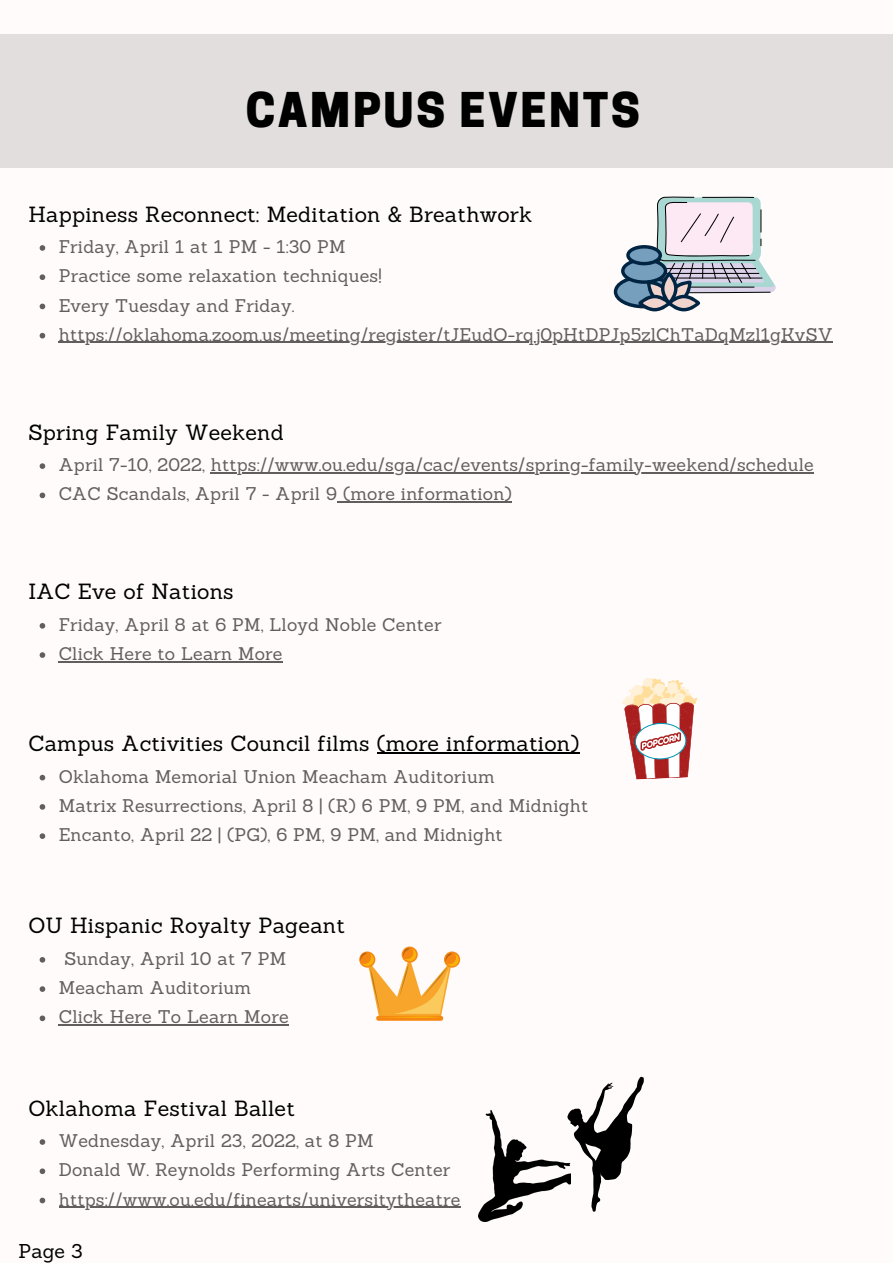
<style>
.page{position:relative;width:893px;height:1264px;background:#fff}
.page>*{position:absolute;margin:0;border:0;box-sizing:border-box;transform-origin:0 0}
.t1{font:800 45px "Cooper Hewitt";letter-spacing:.06em;color:#000}
.t2{font:21.45px "Sanchez";letter-spacing:.01em;color:#000}
.t3{font:19.5px "Sanchez";color:#000}
.t4{font:17.85px/29.2px "Sanchez";letter-spacing:.01em;color:#625e5d}
</style>
<div class="page">
<div style="left:0;top:0;width:892px;height:1262px;background:#fffbfa"></div>
<div style="left:0;top:34px;width:892px;height:133px;background:#e2dedd"></div>
<svg style="left:40px;top:245px;width:5px;height:6px"></svg>
<svg style="left:40px;top:274px;width:5px;height:6px"></svg>
<svg style="left:40px;top:303px;width:5px;height:6px"></svg>
<svg style="left:40px;top:333px;width:5px;height:5px"></svg>
<hr style="left:59px;top:342px;width:774px;height:1px;background:#625e5d">
<svg style="left:40px;top:463px;width:5px;height:6px"></svg>
<hr style="left:211px;top:472px;width:602px;height:1px;background:#625e5d">
<svg style="left:40px;top:492px;width:5px;height:6px"></svg>
<hr style="left:337px;top:501px;width:175px;height:1px;background:#625e5d">
<svg style="left:40px;top:623px;width:5px;height:5px"></svg>
<svg style="left:40px;top:652px;width:5px;height:6px"></svg>
<hr style="left:59px;top:661px;width:224px;height:1px;background:#625e5d">
<svg style="left:40px;top:774px;width:5px;height:6px"></svg>
<svg style="left:40px;top:804px;width:5px;height:5px"></svg>
<svg style="left:40px;top:833px;width:5px;height:6px"></svg>
<svg style="left:40px;top:957px;width:5px;height:5px"></svg>
<svg style="left:40px;top:986px;width:5px;height:5px"></svg>
<svg style="left:40px;top:1015px;width:5px;height:6px"></svg>
<hr style="left:59px;top:1024px;width:230px;height:1px;background:#625e5d">
<svg style="left:40px;top:1139px;width:5px;height:5px"></svg>
<svg style="left:40px;top:1168px;width:5px;height:6px"></svg>
<svg style="left:40px;top:1197px;width:5px;height:6px"></svg>
<hr style="left:59px;top:1206px;width:401px;height:1px;background:#625e5d">
<hr style="left:376px;top:752px;width:203px;height:1px;background:#000">
<svg style="left:622px;top:678px;width:75px;height:102px"></svg>
<svg style="left:613px;top:196px;width:163px;height:115px"></svg>
<img style="left:478px;top:1110px;width:89px;height:111px">
<svg style="left:567px;top:1076px;width:76px;height:135px"></svg>
<svg style="left:401px;top:946px;width:16px;height:16px"></svg>
<svg style="left:444px;top:951px;width:16px;height:16px"></svg>
<svg style="left:376px;top:1015px;width:67px;height:5px"></svg>
<svg style="left:360px;top:948px;width:98px;height:69px"></svg>
<h1 class="t1" style="left:246px;top:93px;width:395px">CAMPUS EVENTS</h1>
<p class="t2" style="left:28px;top:200px;width:505px">Happiness Reconnect: Meditation &amp; Breathwork</p>
<p class="t4" style="left:59px;top:232px;width:775px">Friday, April 1 at 1 PM - 1:30 PM<br>Practice some relaxation techniques!<br>Every Tuesday and Friday. https://oklahoma.zoom.us/meeting/register/tJEudO-rqj0pHtDPJp5zlChTaDqMzl1gKvSV</p>
<p class="t2" style="left:28px;top:418px;width:257px">Spring Family Weekend</p>
<p class="t4" style="left:59px;top:450px;width:756px">April 7-10, 2022, https://www.ou.edu/sga/cac/events/spring-family-weekend/schedule<br>CAC Scandals, April 7 - April 9 (more information)</p>
<p class="t2" style="left:28px;top:578px;width:207px">IAC Eve of Nations</p>
<p class="t4" style="left:59px;top:609px;width:384px">Friday, April 8 at 6 PM, Lloyd Noble Center<br>Click Here to Learn More</p>
<p class="t2" style="left:28px;top:729px;width:552px">Campus Activities Council films (more information)</p>
<p class="t4" style="left:59px;top:761px;width:531px">Oklahoma Memorial Union Meacham Auditorium<br>Matrix Resurrections, April 8 | (R) 6 PM, 9 PM, and Midnight<br>Encanto, April 22 | (PG), 6 PM, 9 PM, and Midnight</p>
<p class="t2" style="left:28px;top:911px;width:318px">OU Hispanic Royalty Pageant</p>
<p class="t4" style="left:59px;top:943px;width:231px;text-indent:6px">Sunday, April 10 at 7 PM<br>Meacham Auditorium<br>Click Here To Learn More</p>
<p class="t2" style="left:28px;top:1094px;width:268px">Oklahoma Festival Ballet</p>
<p class="t4" style="left:59px;top:1125px;width:403px">Wednesday, April 23, 2022, at 8 PM<br>Donald W. Reynolds Performing Arts Center https://www.ou.edu/finearts/universitytheatre</p>
<p class="t3" style="left:19px;top:1237px;width:66px">Page 3</p>
</div>
